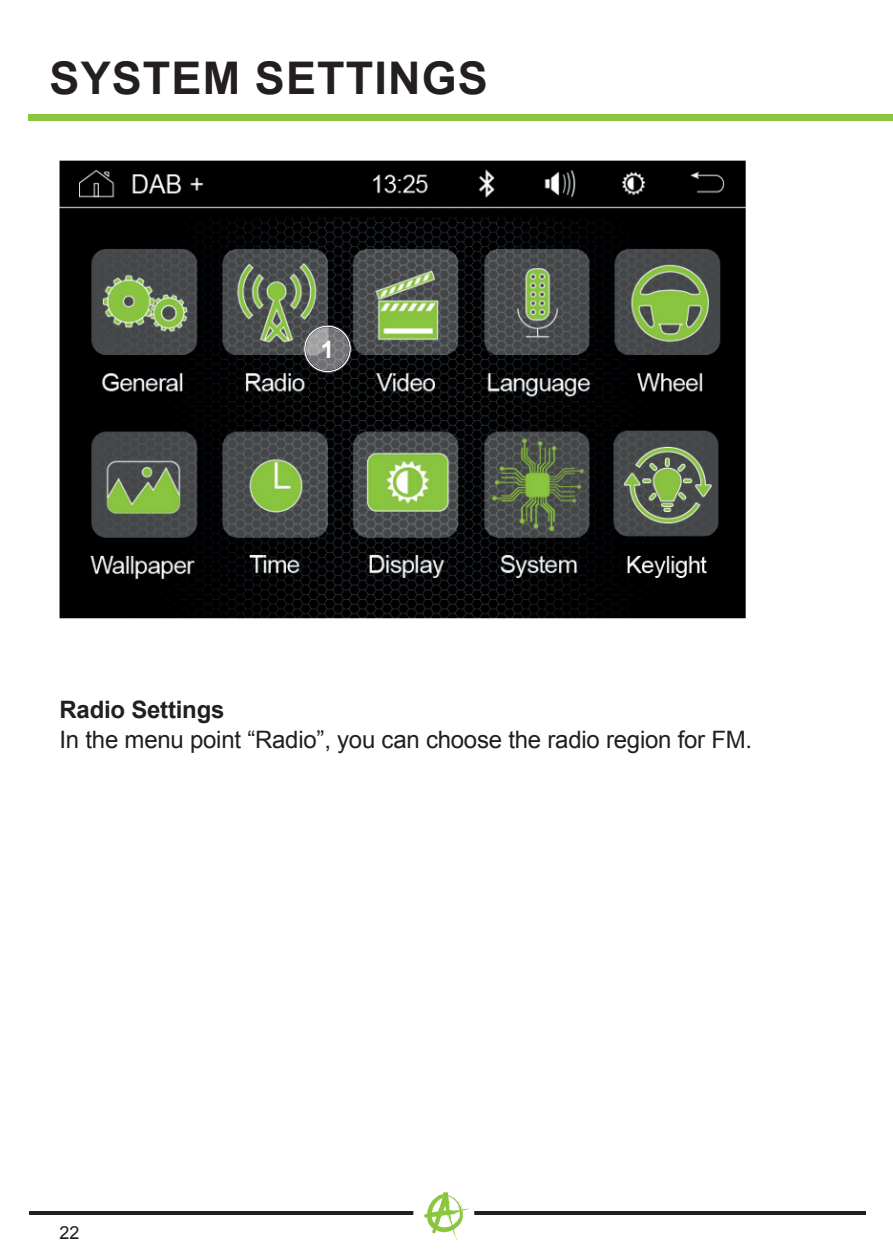
<style>
.page{position:relative;width:893px;height:1259px;background:#fff}
.page>*{position:absolute;margin:0;border:0;box-sizing:border-box;transform-origin:0 0}
.t1{font:700 45px "Arial";letter-spacing:.025em;color:#231f20}
.t2{font:24px "Arial";letter-spacing:-.01em;color:#231f20}
.t3{font:700 24px "Arial";letter-spacing:-.01em;color:#231f20}
.t4{font:700 24px "Arial";color:#fff}
.t5{font:18px "Arial";color:#231f20}
</style>
<div class="page">
<div style="left:29px;top:114px;width:864px;height:6px;background:#8bc63e"></div>
<hr style="left:29px;top:1211px;width:836px;height:4px;background:#231f20">
<svg style="left:413px;top:1192px;width:61px;height:49px"></svg>
<img style="left:60px;top:161px;width:686px;height:457px">
<img style="left:304px;top:325px;width:47px;height:48px">
<img style="left:305px;top:326px;width:45px;height:45px">
<div style="left:304px;top:325px;width:47px;height:47px;border:1px solid #fff;border-radius:50%"></div>
<h1 class="t1" style="left:50px;top:49px;width:440px">SYSTEM SETTINGS</h1>
<p class="t4" style="left:321px;top:333px;width:15px">1</p>
<p class="t3" style="left:60px;top:693px;width:166px">Radio Settings</p>
<p class="t2" style="left:60px;top:723px;width:694px">In the menu point “Radio”, you can choose the radio region for FM.</p>
<p class="t5" style="left:60px;top:1220px;width:22px">22</p>
</div>
